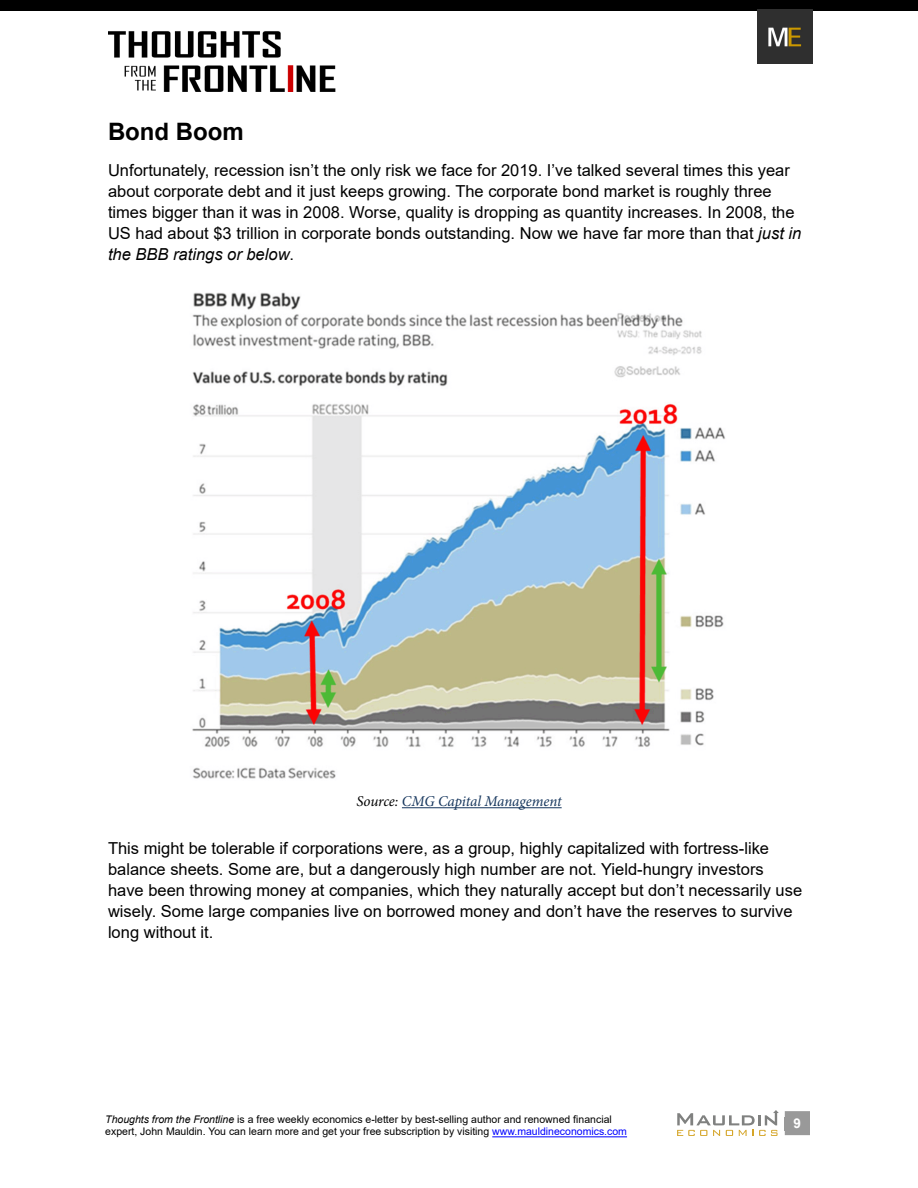
<style>
.page{position:relative;width:918px;height:1188px;background:#fff}
.page>*{position:absolute;margin:0;border:0;box-sizing:border-box;transform-origin:0 0}
.Heading{font:700 24px "Arial";color:#000}
.Body-Text{font:16.5px/21px "Arial";color:#000}
.PhotoCaption-39pica{font:italic 15px "Minion Pro";letter-spacing:-.01em;color:#16365d}
.t1{font:700 13.5px "Arial";color:#fff}
.t2{font:10.5px/12.6px "Arial";color:#000}
.s1{font-style:italic}
.s2{color:#000}
.s3{color:#00f}
</style>
<div class="page">
<div style="left:785px;top:1111px;width:25px;height:24px;background:#999"></div>
<hr style="left:492px;top:1136px;width:135px;height:1px;background:#00f">
<img style="left:108px;top:31px;width:228px;height:61px">
<div style="left:0;top:0;width:918px;height:11px;background:#000"></div>
<img style="left:758px;top:9px;width:55px;height:55px">
<svg style="left:677px;top:1110px;width:102px;height:26px"></svg>
<hr style="left:402px;top:807px;width:160px;height:1px;background:#16365d">
<img style="left:192px;top:292px;width:533px;height:487px">
<p class="Heading" style="left:108px;top:115px;width:137px">Bond Boom</p>
<p class="Body-Text" style="left:108px;top:159px;width:695px">Unfortunately, recession isn’t the only risk we face for 2019. I’ve talked several times this year about corporate debt and it just keeps growing. The corporate bond market is roughly three times bigger than it was in 2008. Worse, quality is dropping as quantity increases. In 2008, the US had about $3 trillion in corporate bonds outstanding. Now we have far more than that <span class="s1">just in the BBB ratings or below</span>.</p>
<p class="PhotoCaption-39pica" style="left:356px;top:791px;width:207px"><span class="s2">Source:</span> CMG Capital Management</p>
<p class="Body-Text" style="left:108px;top:838px;width:696px">This might be tolerable if corporations were, as a group, highly capitalized with fortress-like balance sheets. Some are, but a dangerously high number are not. Yield-hungry investors have been throwing money at companies, which they naturally accept but don’t necessarily use wisely. Some large companies live on borrowed money and don’t have the reserves to survive long without it.</p>
<p class="t2" style="left:105px;top:1113px;width:523px"><span class="s1">Thoughts from the Frontline</span> is a free weekly economics e-letter by best-selling author and renowned financial expert, John Mauldin. You can learn more and get your free subscription by visiting <span class="s3">www.mauldineconomics.com</span></p>
<p class="t1" style="left:794px;top:1113px;width:9px">9</p>
</div>
